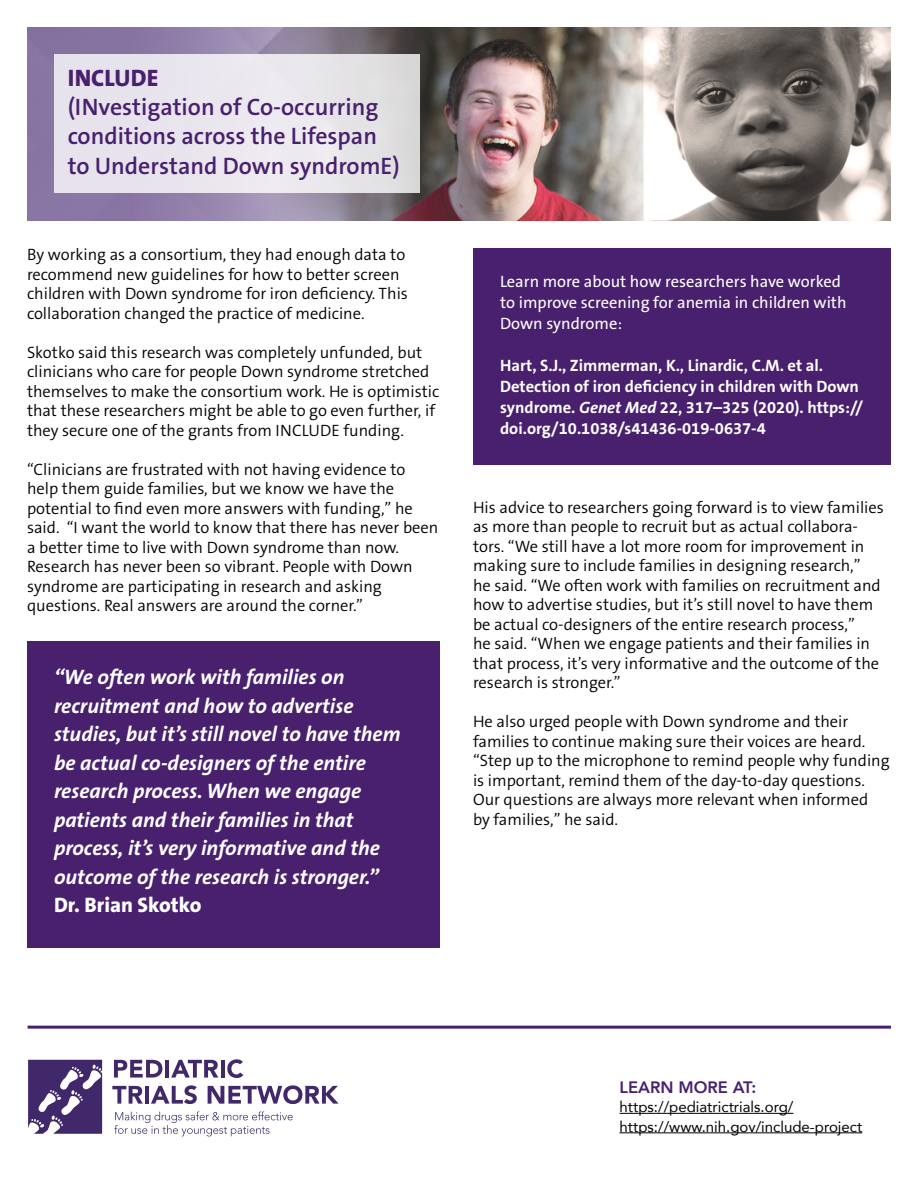
<style>
.page{position:relative;width:918px;height:1188px;background:#fff}
.page>*{position:absolute;margin:0;border:0;box-sizing:border-box;transform-origin:0 0}
.t1{font:600 23.85px/29.2px "The Sans B W6";color:#48206e}
.t2{font:800 23.85px "The Sans B W8";color:#48206e}
.t3{font:italic 700 21px/28.5px "The Sans B W7";color:#fff}
.t4{font:800 21px "The Sans B W8";color:#fff}
.t5{font:300 16.5px/19.5px "The Sans B W4";color:#000}
.t6{font:700 16.5px/21px "The Sans B W7";color:#fff}
.t7{font:16.5px/21px "The Sans B W5 Plain";color:#fff}
.t8{font:800 16.5px "Avenir";color:#48206e}
.t9{font:15px/19.5px "Avenir";color:#000}
.s1{font-style:italic}
</style>
<div class="page">
<svg style="left:28px;top:1060px;width:74px;height:74px;background:#645087"></svg>
<svg style="left:114px;top:1060px;width:48px;height:18px"></svg>
<hr style="left:165px;top:1060px;width:4px;height:18px;background:#40286b">
<svg style="left:171px;top:1060px;width:47px;height:18px"></svg>
<hr style="left:221px;top:1060px;width:3px;height:18px;background:#40286b">
<svg style="left:227px;top:1059px;width:16px;height:19px"></svg>
<svg style="left:112px;top:1086px;width:31px;height:18px"></svg>
<hr style="left:145px;top:1086px;width:4px;height:18px;background:#40286b">
<svg style="left:151px;top:1085px;width:46px;height:19px"></svg>
<svg style="left:208px;top:1085px;width:131px;height:19px"></svg>
<svg style="left:114px;top:1111px;width:179px;height:25px"></svg>
<hr style="left:28px;top:1026px;width:863px;height:3px;background:#48206e">
<img style="left:27px;top:27px;width:864px;height:193px">
<div style="left:473px;top:248px;width:418px;height:216px;background:#48206e"></div>
<div style="left:54px;top:55px;width:365px;height:138px;background:linear-gradient(to right,#eae6f1,#e4e3e4)"></div>
<div style="left:27px;top:642px;width:413px;height:306px;background:#48206e"></div>
<hr style="left:620px;top:1113px;width:173px;height:1px;background:#000">
<hr style="left:620px;top:1132px;width:242px;height:1px;background:#000">
<h1 class="t2" style="left:68px;top:63px;width:92px">INCLUDE</h1>
<h1 class="t1" style="left:68px;top:93px;width:334px">(INvestigation of Co-occurring conditions across the Lifespan to Understand Down syndromE)</h1>
<p class="t5" style="left:27px;top:245px;width:383px">By working as a consortium, they had enough data to recommend new guidelines for how to better screen children with Down syndrome for iron deficiency. This collaboration changed the practice of medicine.</p>
<p class="t5" style="left:27px;top:342px;width:414px">Skotko said this research was completely unfunded, but clinicians who care for people Down syndrome stretched themselves to make the consortium work. He is optimistic that these researchers might be able to go even further, if they secure one of the grants from INCLUDE funding.</p>
<p class="t5" style="left:27px;top:459px;width:413px">“Clinicians are frustrated with not having evidence to help them guide families, but we know we have the potential to find even more answers with funding,” he said. “I want the world to know that there has never been a better time to live with Down syndrome than now.<br>Research has never been so vibrant. People with Down syndrome are participating in research and asking questions. Real answers are around the corner.”</p>
<p class="t3" style="left:54px;top:663px;width:348px">“We often work with families on recruitment and how to advertise studies, but it’s still novel to have them be actual co-designers of the entire research process. When we engage patients and their families in that process, it’s very informative and the outcome of the research is stronger.”</p>
<p class="t4" style="left:54px;top:891px;width:149px">Dr. Brian Skotko</p>
<p class="t7" style="left:500px;top:271px;width:348px">Learn more about how researchers have worked to improve screening for anemia in children with<br>Down syndrome:</p>
<p class="t6" style="left:500px;top:355px;width:365px">Hart, S.J., Zimmerman, K., Linardic, C.M. et al.<br>Detection of iron deficiency in children with Down syndrome. <span class="s1">Genet Med</span> 22, 317–325 (2020). https:// doi.org/10.1038/s41436-019-0637-4</p>
<p class="t5" style="left:473px;top:498px;width:412px">His advice to researchers going forward is to view families as more than people to recruit but as actual collabora&shy;tors. “We still have a lot more room for improvement in making sure to include families in designing research,”<br>he said. “We often work with families on recruitment and how to advertise studies, but it’s still novel to have them be actual co-designers of the entire research process,”<br>he said. “When we engage patients and their families in that process, it’s very informative and the outcome of the research is stronger.”</p>
<p class="t5" style="left:473px;top:712px;width:418px">He also urged people with Down syndrome and their families to continue making sure their voices are heard. “Step up to the microphone to remind people why funding is important, remind them of the day-to-day questions.<br>Our questions are always more relevant when informed<br>by families,” he said.</p>
<p class="t8" style="left:620px;top:1074px;width:138px">LEARN MORE AT:</p>
<p class="t9" style="left:620px;top:1097px;width:244px">https://pediatrictrials.org/ https://www.nih.gov/include-project</p>
</div>
